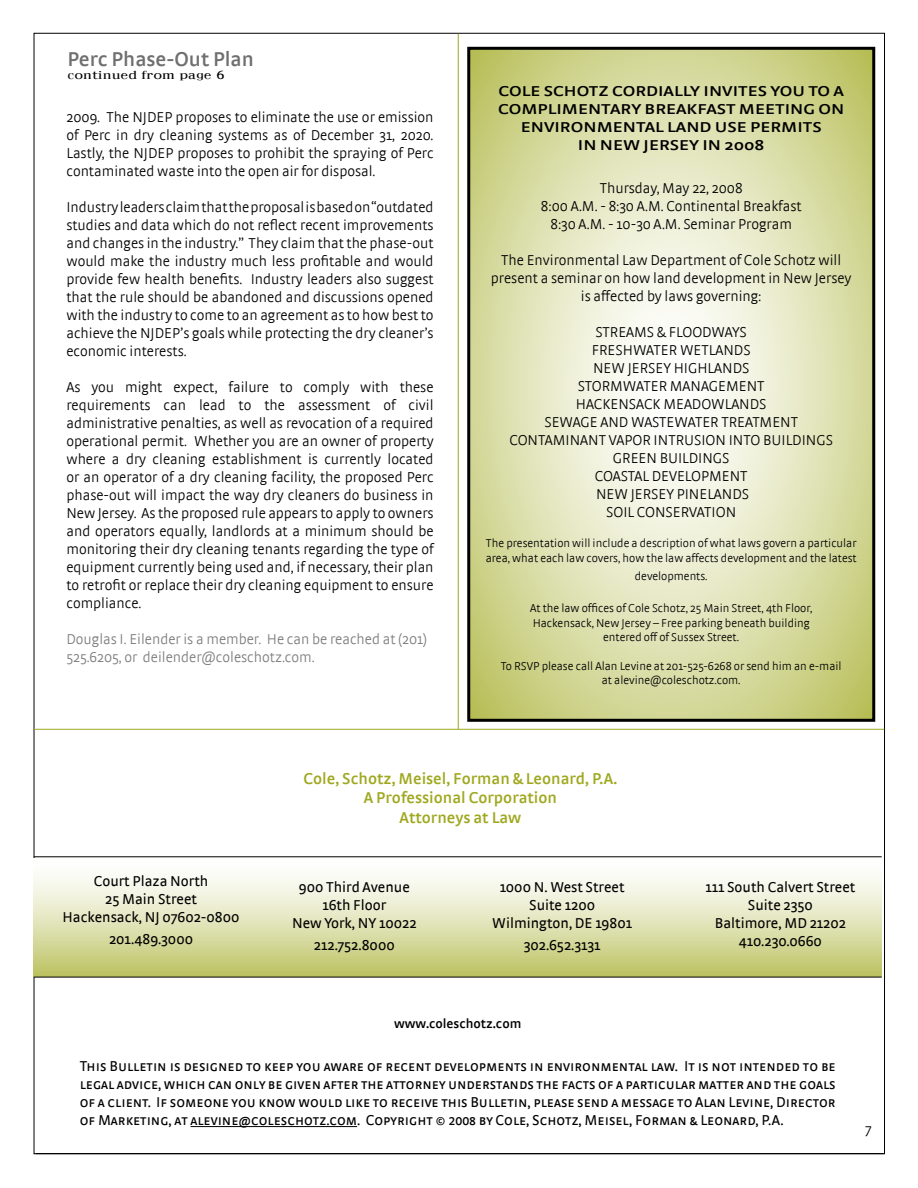
<style>
.page{position:relative;width:918px;height:1188px;background:#fff}
.page>*{position:absolute;margin:0;border:0;box-sizing:border-box;transform-origin:0 0}
.t1{font:600 21px "Strada";color:#6f6f6f}
.t2{font:600 16.5px "Strada";color:#9fa81e}
.Strada_light_body_text{font:300 15px/18px "Strada";color:#000;text-align:justify}
.In_this_issue_text{font:300 15px/18px "Strada";color:#000;text-align:center}
.t3{font:15px/18px "Strada SC";color:#000;text-align:justify}
.t4{font:15px/18px "Strada";color:#000;text-align:center}
.strada_light_drop_cap{font:300 15px/18px "Strada";color:#000;text-align:justify}
.In_this_issue_text-2{font:600 15px/18px "Strada";color:#000;text-align:center;scale:1.22 1}
.Strada_light_body_text_gray{font:300 15px/18px "Strada";color:#7c7c7c}
.t5{font:600 13.5px "Strada";color:#000}
.In_this_issue_text-3{font:300 12px/14.4px "Strada";color:#000;text-align:center}
.t6{font:10.5px "Maximus";color:#000}
</style>
<div class="page">
<div style="left:34px;top:858px;width:848px;height:119px;background:linear-gradient(to bottom,#fff,#bfc569)"></div>
<svg style="left:471px;top:51px;width:400px;height:667px;background:#dfe2b4"></svg>
<div style="left:467px;top:47px;width:408px;height:675px;border:3px solid #000"></div>
<hr style="left:34px;top:729px;width:850px;height:1px;background:#9fa81e">
<hr style="left:458px;top:34px;width:1px;height:695px;background:#9fa81e">
<hr style="left:34px;top:857px;width:848px;height:1px;background:#000">
<hr style="left:34px;top:977px;width:848px;height:1px;background:#000">
<hr style="left:36px;top:1153px;width:848px;height:1px;background:#000">
<hr style="left:191px;top:1126px;width:166px;height:1px;background:#000">
<p class="t1" style="left:67px;top:47px;width:188px">Perc Phase-Out Plan</p>
<p class="t6" style="left:67px;top:67px;width:159px">continued from page 6</p>
<p class="strada_light_drop_cap" style="left:66px;top:108px;width:369px">2009. The NJDEP proposes to eliminate the use or emission of Perc in dry cleaning systems as of December 31, 2020.<br>Lastly, the NJDEP proposes to prohibit the spraying of Perc contaminated waste into the open air for disposal.</p>
<p class="Strada_light_body_text" style="left:66px;top:198px;width:369px">Industry leaders claim that the proposal is based on “outdated studies and data which do not reflect recent improvements and changes in the industry.” They claim that the phase-out would make the industry much less profitable and would provide few health benefits. Industry leaders also suggest that the rule should be abandoned and discussions opened with the industry to come to an agreement as to how best to achieve the NJDEP’s goals while protecting the dry cleaner’s economic interests.</p>
<p class="Strada_light_body_text" style="left:66px;top:378px;width:369px">As you might expect, failure to comply with these requirements can lead to the assessment of civil administrative penalties, as well as revocation of a required operational permit. Whether you are an owner of property where a dry cleaning establishment is currently located or an operator of a dry cleaning facility, the proposed Perc phase-out will impact the way dry cleaners do business in New Jersey. As the proposed rule appears to apply to owners and operators equally, landlords at a minimum should be monitoring their dry cleaning tenants regarding the type of equipment currently being used and, if necessary, their plan to retrofit or replace their dry cleaning equipment to ensure compliance.</p>
<p class="Strada_light_body_text_gray" style="left:66px;top:630px;width:363px">Douglas I. Eilender is a member. He can be reached at (201)<br>525.6205, or deilender@coleschotz.com.</p>
<p class="In_this_issue_text-2" style="left:499px;top:81px;width:285px">COLE SCHOTZ CORDIALLY INVITES YOU TO A</p>
<p class="In_this_issue_text-2" style="left:498px;top:99px;width:285px">COMPLIMENTARY BREAKFAST MEETING ON</p>
<p class="In_this_issue_text-2" style="left:521px;top:117px;width:248px">ENVIRONMENTAL LAND USE PERMITS<br>IN NEW JERSEY IN 2008</p>
<p class="In_this_issue_text" style="left:600px;top:179px;width:144px">Thursday, May 22, 2008</p>
<p class="In_this_issue_text" style="left:541px;top:197px;width:262px">8:00 A.M. - 8:30 A.M. Continental Breakfast</p>
<p class="In_this_issue_text" style="left:551px;top:215px;width:243px">8:30 A.M. - 10-30 A.M. Seminar Program</p>
<p class="In_this_issue_text" style="left:491px;top:251px;width:362px">The Environmental Law Department of Cole Schotz will present a seminar on how land development in New Jersey is affected by laws governing:</p>
<p class="In_this_issue_text" style="left:596px;top:323px;width:153px">STREAMS &amp; FLOODWAYS</p>
<p class="In_this_issue_text" style="left:592px;top:341px;width:160px">FRESHWATER WETLANDS</p>
<p class="In_this_issue_text" style="left:593px;top:359px;width:158px">NEW JERSEY HIGHLANDS</p>
<p class="In_this_issue_text" style="left:578px;top:377px;width:188px">STORMWATER MANAGEMENT</p>
<p class="In_this_issue_text" style="left:576px;top:395px;width:192px">HACKENSACK MEADOWLANDS</p>
<p class="In_this_issue_text" style="left:544px;top:413px;width:255px">SEWAGE AND WASTEWATER TREATMENT</p>
<p class="In_this_issue_text" style="left:509px;top:431px;width:325px">CONTAMINANT VAPOR INTRUSION INTO BUILDINGS</p>
<p class="In_this_issue_text" style="left:613px;top:449px;width:118px">GREEN BUILDINGS</p>
<p class="In_this_issue_text" style="left:595px;top:467px;width:154px">COASTAL DEVELOPMENT</p>
<p class="In_this_issue_text" style="left:596px;top:485px;width:155px">NEW JERSEY PINELANDS</p>
<p class="In_this_issue_text" style="left:606px;top:503px;width:132px">SOIL CONSERVATION</p>
<p class="In_this_issue_text-3" style="left:486px;top:536px;width:372px;text-align:left">The presentation will include a description of what laws govern a particular area, what each law covers, how the law affects development and the latest</p>
<p class="In_this_issue_text-3" style="left:635px;top:569px;width:74px">developments.</p>
<p class="In_this_issue_text-3" style="left:530px;top:601px;width:284px">At the law offices of Cole Schotz, 25 Main Street, 4th Floor,<br>Hackensack, New Jersey – Free parking beneath building entered off of Sussex Street.</p>
<p class="In_this_issue_text-3" style="left:501px;top:659px;width:342px">To RSVP please call Alan Levine at 201-525-6268 or send him an e-mail at alevine@coleschotz.com.</p>
<p class="t4" style="left:94px;top:872px;width:116px">Court Plaza North</p>
<p class="t4" style="left:105px;top:890px;width:93px">25 Main Street</p>
<p class="t4" style="left:63px;top:906px;width:179px;line-height:21.6px">Hackensack, NJ 07602-0800<br>201.489.3000</p>
<p class="t2" style="left:304px;top:769px;width:315px">Cole, Schotz, Meisel, Forman &amp; Leonard, P.A.</p>
<p class="t2" style="left:364px;top:788px;width:195px">A Professional Corporation</p>
<p class="t2" style="left:400px;top:808px;width:123px">Attorneys at Law</p>
<p class="t4" style="left:299px;top:878px;width:112px">900 Third Avenue<br>16th Floor</p>
<p class="t4" style="left:292px;top:914px;width:126px">New York, NY 10022</p>
<p class="t4" style="left:314px;top:935px;width:82px">212.752.8000</p>
<p class="t4" style="left:500px;top:878px;width:126px">1000 N. West Street<br>Suite 1200</p>
<p class="t4" style="left:492px;top:914px;width:141px">Wilmington, DE 19801</p>
<p class="t4" style="left:524px;top:935px;width:78px">302.652.3131</p>
<p class="t4" style="left:706px;top:878px;width:151px">111 South Calvert Street<br>Suite 2350<br>Baltimore, MD 21202<br>410.230.0660</p>
<p class="t5" style="left:394px;top:1016px;width:129px">www.coleschotz.com</p>
<p class="t3" style="left:80px;top:1056px;width:758px">This Bulletin is designed to keep you aware of recent developments in environmental law. It is not intended to be legal advice, which can only be given after the attorney understands the facts of a particular matter and the goals of a client. If someone you know would like to receive this Bulletin, please send a message to Alan Levine, Director of Marketing, at alevine@coleschotz.com. Copyright © 2008 by Cole, Schotz, Meisel, Forman &amp; Leonard, P.A.</p>
<p class="In_this_issue_text" style="left:865px;top:1120px;width:8px">7</p>
</div>
